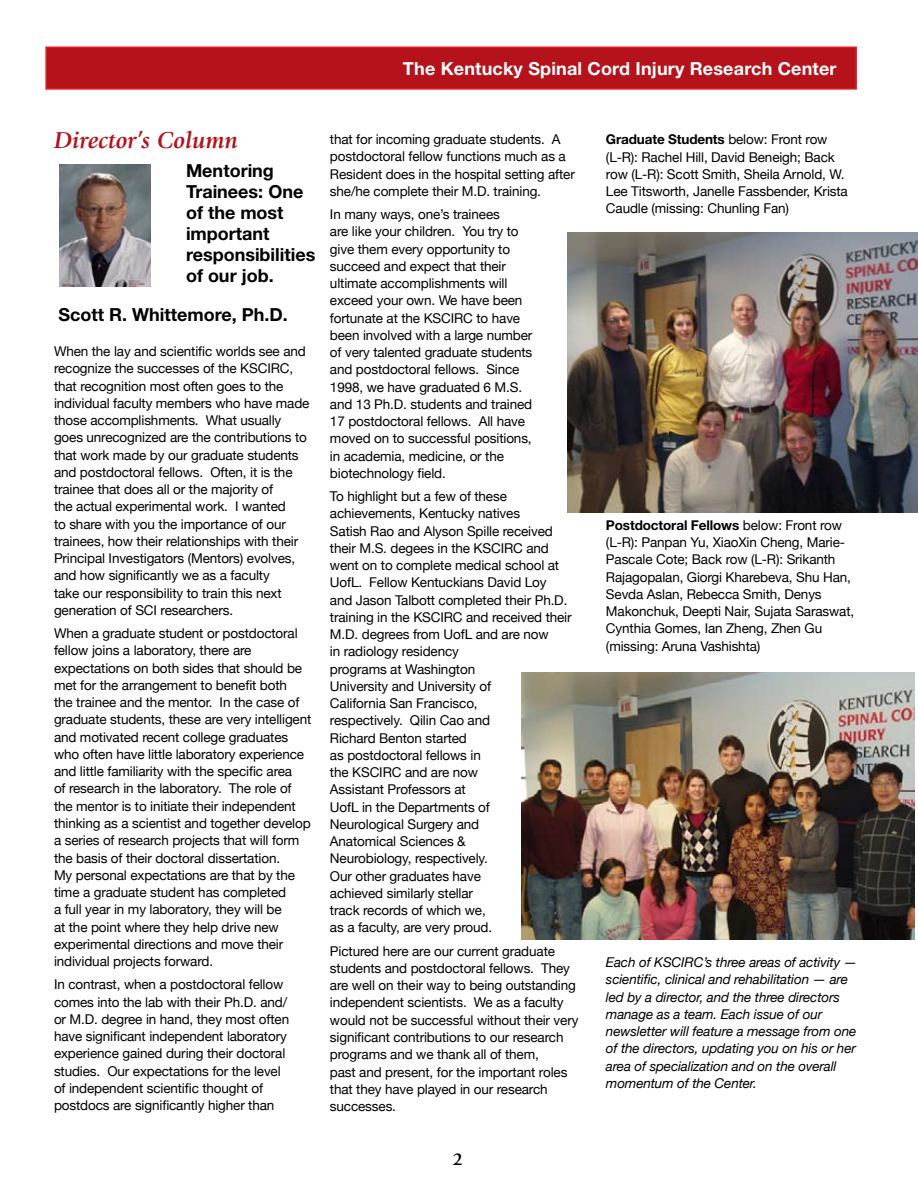
<style>
.page{position:relative;width:918px;height:1188px;background:#fff}
.page>*{position:absolute;margin:0;border:0;box-sizing:border-box;transform-origin:0 0}
.t1{font:italic 700 24px "Giovanni Std";color:#b5121b}
.t2{font:700 18px/21px "Helvetica Neue LT Std";color:#000}
.t3{font:700 18px "Helvetica Neue LT Std";letter-spacing:.01em;color:#fff}
.t4{font:700 18px "Giovanni Std";color:#000}
.t5{font:13.5px/17.2px "Helvetica Neue";letter-spacing:-.01em;color:#000}
.t6{font:italic 13.5px/17.2px "Helvetica Neue";letter-spacing:-.01em;color:#000}
.t7{font:700 13.5px "Helvetica Neue LT Std";letter-spacing:-.01em;color:#000}
.s1{font-family:"Helvetica Neue LT Std";font-weight:700}
.s2{font-family:"Helvetica Neue";font-weight:400}
</style>
<div class="page">
<div style="left:45px;top:47px;width:812px;height:43px;background:#b5121b;border:2px solid #e31b23"></div>
<img style="left:60px;top:164px;width:91px;height:123px">
<img style="left:567px;top:233px;width:351px;height:280px">
<img style="left:521px;top:672px;width:393px;height:267px">
<h2 class="t3" style="left:403px;top:57px;width:435px">The Kentucky Spinal Cord Injury Research Center</h2>
<p class="t1" style="left:54px;top:127px;width:186px">Director’s Column</p>
<p class="t2" style="left:186px;top:160px;width:131px">Mentoring<br>Trainees: One of the most important responsibilities of our job.</p>
<p class="t2" style="left:59px;top:303px;width:231px">Scott R. Whittemore, Ph.D.</p>
<p class="t5" style="left:54px;top:343px;width:257px">When the lay and scientific worlds see and recognize the successes of the KSCIRC, that recognition most often goes to the individual faculty members who have made those accomplishments. What usually goes unrecognized are the contributions to that work made by our graduate students and postdoctoral fellows. Often, it is the trainee that does all or the majority of<br>the actual experimental work. I wanted<br>to share with you the importance of our trainees, how their relationships with their Principal Investigators (Mentors) evolves, and how significantly we as a faculty<br>take our responsibility to train this next generation of SCI researchers.</p>
<p class="t5" style="left:54px;top:625px;width:259px">When a graduate student or postdoctoral fellow joins a laboratory, there are expectations on both sides that should be met for the arrangement to benefit both<br>the trainee and the mentor. In the case of graduate students, these are very intelligent and motivated recent college graduates who often have little laboratory experience and little familiarity with the specific area<br>of research in the laboratory. The role of the mentor is to initiate their independent thinking as a scientist and together develop a series of research projects that will form the basis of their doctoral dissertation.<br>My personal expectations are that by the time a graduate student has completed<br>a full year in my laboratory, they will be<br>at the point where they help drive new experimental directions and move their individual projects forward.</p>
<p class="t5" style="left:54px;top:976px;width:237px">In contrast, when a postdoctoral fellow comes into the lab with their Ph.D. and/ or M.D. degree in hand, they most often have significant independent laboratory experience gained during their doctoral studies. Our expectations for the level of independent scientific thought of postdocs are significantly higher than</p>
<p class="t5" style="left:330px;top:131px;width:246px">that for incoming graduate students. A postdoctoral fellow functions much as a Resident does in the hospital setting after she/he complete their M.D. training.</p>
<p class="t5" style="left:330px;top:206px;width:204px">In many ways, one’s trainees<br>are like your children. You try to give them every opportunity to succeed and expect that their ultimate accomplishments will exceed your own. We have been fortunate at the KSCIRC to have been involved with a large number of very talented graduate students and postdoctoral fellows. Since<br>1998, we have graduated 6 M.S. and 13 Ph.D. students and trained<br>17 postdoctoral fellows. All have moved on to successful positions, in academia, medicine, or the biotechnology field.</p>
<p class="t5" style="left:330px;top:488px;width:243px">To highlight but a few of these achievements, Kentucky natives<br>Satish Rao and Alyson Spille received their M.S. degees in the KSCIRC and went on to complete medical school at<br>UofL. Fellow Kentuckians David Loy and Jason Talbott completed their Ph.D. training in the KSCIRC and received their<br>M.D. degrees from UofL and are now<br>in radiology residency<br>programs at Washington<br>University and University of<br>California San Francisco,<br>respectively. Qilin Cao and<br>Richard Benton started<br>as postdoctoral fellows in<br>the KSCIRC and are now<br>Assistant Professors at<br>UofL in the Departments of<br>Neurological Surgery and<br>Anatomical Sciences &amp;<br>Neurobiology, respectively.<br>Our other graduates have<br>achieved similarly stellar<br>track records of which we,<br>as a faculty, are very proud.</p>
<p class="t5" style="left:330px;top:942px;width:250px">Pictured here are our current graduate students and postdoctoral fellows. They are well on their way to being outstanding independent scientists. We as a faculty would not be successful without their very significant contributions to our research programs and we thank all of them,<br>past and present, for the important roles that they have played in our research successes.</p>
<h2 class="t4" style="left:453px;top:1149px;width:12px">2</h2>
<p class="t5" style="left:606px;top:131px;width:243px"><span class="s1">Graduate Students</span> below: Front row (L-R): Rachel Hill, David Beneigh; Back row (L-R): Scott Smith, Sheila Arnold, W.<br>Lee Titsworth, Janelle Fassbender, Krista Caudle (missing: Chunling Fan)</p>
<p class="t7" style="left:606px;top:517px;width:238px">Postdoctoral Fellows <span class="s2">below: Front row</span></p>
<p class="t5" style="left:606px;top:533px;width:250px">(L-R): Panpan Yu, XiaoXin Cheng, Marie-Pascale Cote; Back row (L-R): Srikanth Rajagopalan, Giorgi Kharebeva, Shu Han, Sevda Aslan, Rebecca Smith, Denys Makonchuk, Deepti Nair, Sujata Saraswat, Cynthia Gomes, Ian Zheng, Zhen Gu (missing: Aruna Vashishta)</p>
<p class="t6" style="left:606px;top:953px;width:253px">Each of KSCIRC’s three areas of activity — scientific, clinical and rehabilitation — are led by a director, and the three directors manage as a team. Each issue of our newsletter will feature a message from one of the directors, updating you on his or her area of specialization and on the overall momentum of the Center.</p>
</div>
